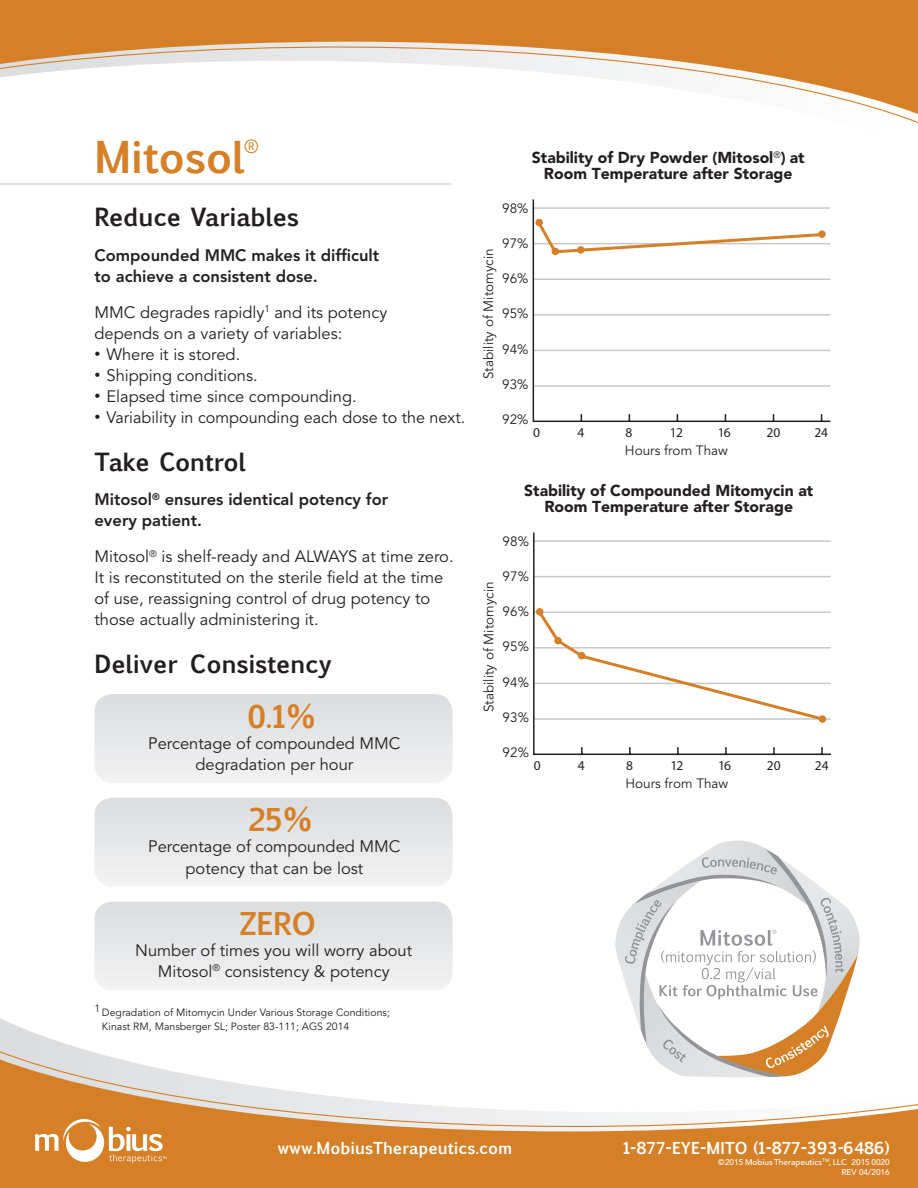
<style>
.page{position:relative;width:918px;height:1188px;background:#fff}
.page>*{position:absolute;margin:0;border:0;box-sizing:border-box;transform-origin:0 0}
.t1{font:700 42px "Euphemia UCAS";letter-spacing:-.01em;color:#d58027}
.t2{font:700 30px "Euphemia UCAS";letter-spacing:-.01em;color:#d58027}
.t3{font:700 24px "Euphemia UCAS";letter-spacing:-.01em;color:#231f20}
.t4{font:700 24px "Euphemia UCAS";letter-spacing:-.03em;color:#231f20}
.t5{font:17.55px "Euphemia UCAS";color:#d58027}
.t6{font:16.5px/21px "Avenir LT Std";color:#231f20;text-align:center}
.t7{font:800 16.5px/21px "Avenir LT Std";color:#231f20}
.t8{font:900 15.75px/16.5px "Avenir LT Std";color:#231f20;text-align:center}
.t9{font:700 15.75px "Euphemia UCAS";color:#fff}
.t10{font:13.5px "Avenir LT Std";color:#231f20}
.t11{font:13.5px "Myriad Pro";letter-spacing:-.06em;color:#231f20}
.t12{font:10.5px/13.5px "Avenir LT Std";color:#231f20}
.t13{font:500 8.25px/9.8px "Avenir LT Std";color:#fff;text-align:right}
.s1{font-size:12px}
.s2{font-family:"Myriad Pro"}
</style>
<div class="page">
<svg style="left:0;top:0;width:918px;height:124px"></svg>
<div style="left:0;top:1127px;width:918px;height:61px;background:#d58027"></div>
<svg style="left:0;top:1028px;width:918px;height:99px"></svg>
<svg style="left:35px;top:1117px;width:132px;height:46px"></svg>
<hr style="left:0;top:183px;width:451px;height:2px;background:#c7c8ca">
<svg style="left:94px;top:694px;width:359px;height:89px"></svg>
<svg style="left:94px;top:798px;width:359px;height:88px"></svg>
<svg style="left:94px;top:902px;width:359px;height:88px"></svg>
<svg style="left:532px;top:199px;width:298px;height:224px"></svg>
<svg style="left:535px;top:218px;width:291px;height:37px"></svg>
<div style="left:535px;top:219px;width:8px;height:7px;background:#d58027;border-radius:50%"></div>
<div style="left:552px;top:248px;width:7px;height:7px;background:#d58027;border-radius:50%"></div>
<div style="left:577px;top:246px;width:8px;height:8px;background:#d58027;border-radius:50%"></div>
<div style="left:818px;top:230px;width:8px;height:8px;background:#d58027;border-radius:50%"></div>
<svg style="left:533px;top:532px;width:298px;height:224px"></svg>
<svg style="left:535px;top:607px;width:293px;height:116px"></svg>
<div style="left:536px;top:608px;width:7px;height:8px;background:#d58027;border-radius:50%"></div>
<div style="left:554px;top:637px;width:8px;height:7px;background:#d58027;border-radius:50%"></div>
<div style="left:578px;top:652px;width:7px;height:7px;background:#d58027;border-radius:50%"></div>
<div style="left:819px;top:715px;width:7px;height:8px;background:#d58027;border-radius:50%"></div>
<svg style="left:615px;top:841px;width:247px;height:236px"></svg>
<h1 class="t1" style="left:94px;top:126px;width:152px">Mitosol</h1>
<p class="t5" style="left:244px;top:134px;width:17px">®</p>
<h3 class="t3" style="left:94px;top:199px;width:206px">Reduce Variables</h3>
<p class="t7" style="left:94px;top:245px;width:286px">Compounded MMC makes it difficult to achieve a consistent dose.</p>
<p class="t6" style="left:94px;top:302px;width:294px;text-align:left">MMC degrades rapidly<sup>1</sup> and its potency depends on a variety of variables:</p>
<p class="t6" style="left:94px;top:344px;width:147px"><span class="s1">•</span> Where it is stored.</p>
<p class="t6" style="left:94px;top:365px;width:165px"><span class="s1">•</span> Shipping conditions.</p>
<p class="t6" style="left:94px;top:386px;width:264px"><span class="s1">•</span> Elapsed time since compounding.</p>
<p class="t6" style="left:94px;top:407px;width:372px"><span class="s1">•</span> Variability in compounding each dose to the next.</p>
<h3 class="t4" style="left:94px;top:444px;width:153px">Take Control</h3>
<p class="t7" style="left:94px;top:489px;width:295px">Mitosol<sup>®</sup> ensures identical potency for every patient.</p>
<p class="t6" style="left:95px;top:547px;width:361px;text-align:left">Mitosol<sup>®</sup> is shelf-ready and ALWAYS at time zero.<br>It is reconstituted on the sterile field at the time of use, reassigning control of drug potency to those actually administering it.</p>
<h3 class="t3" style="left:94px;top:646px;width:239px">Deliver Consistency</h3>
<h2 class="t2" style="left:247px;top:694px;width:70px">0.1%</h2>
<p class="t6" style="left:148px;top:733px;width:254px">Percentage of compounded MMC degradation per hour</p>
<h2 class="t2" style="left:248px;top:798px;width:67px">25%</h2>
<p class="t6" style="left:148px;top:837px;width:254px">Percentage of compounded MMC potency that can be lost</p>
<h2 class="t2" style="left:240px;top:901px;width:78px">ZERO</h2>
<p class="t6" style="left:135px;top:940px;width:279px">Number of times you will worry about<br>Mitosol<sup>®</sup> consistency &amp; potency</p>
<p class="t12" style="left:102px;top:1006px;width:289px;text-indent:-7px">1 Degradation of Mitomycin Under Various Storage Conditions;<br>Kinast RM, Mansberger SL; Poster 83-111; AGS 2014</p>
<p class="t8" style="left:532px;top:149px;width:274px">Stability of Dry Powder (Mitosol<sup>®</sup>) at<br>Room Temperature after Storage</p>
<p class="t8" style="left:544px;top:152px;width:250px">Room Temperature after Storage</p>
<p class="t10" style="left:502px;top:200px;width:28px">98%</p>
<p class="t10" style="left:502px;top:235px;width:28px">97%</p>
<p class="t10" style="left:502px;top:271px;width:28px">96%</p>
<p class="t10" style="left:502px;top:306px;width:28px">95%</p>
<p class="t10" style="left:502px;top:341px;width:28px">94%</p>
<p class="t10" style="left:502px;top:376px;width:28px">93%</p>
<p class="t10" style="left:502px;top:412px;width:40px">92% <span class="s2">0</span></p>
<p class="t10" style="left:481px;top:366px;width:132px;rotate:-90deg">Stability of Mitomycin</p>
<p class="t10" style="left:481px;top:379px;width:132px;rotate:-90deg">Stability of Mitomycin</p>
<p class="t11" style="left:533px;top:424px;width:8px">0</p>
<p class="t11" style="left:577px;top:424px;width:8px">4</p>
<p class="t11" style="left:626px;top:424px;width:8px">8</p>
<p class="t11" style="left:670px;top:424px;width:15px">12</p>
<p class="t11" style="left:718px;top:424px;width:14px">16</p>
<p class="t11" style="left:766px;top:424px;width:15px">20</p>
<p class="t11" style="left:814px;top:424px;width:15px">24</p>
<p class="t10" style="left:625px;top:443px;width:104px">Hours from Thaw</p>
<p class="t8" style="left:524px;top:482px;width:290px">Stability of Compounded Mitomycin at<br>Room Temperature after Storage</p>
<p class="t8" style="left:524px;top:495px;width:290px">Stability of Compounded Mitomycin at</p>
<p class="t10" style="left:503px;top:533px;width:28px">98%</p>
<p class="t10" style="left:503px;top:568px;width:28px">97%</p>
<p class="t10" style="left:503px;top:604px;width:28px">96%</p>
<p class="t10" style="left:503px;top:639px;width:28px">95%</p>
<p class="t10" style="left:503px;top:674px;width:28px">94%</p>
<p class="t10" style="left:503px;top:709px;width:28px">93%</p>
<p class="t10" style="left:503px;top:745px;width:28px">92%</p>
<p class="t10" style="left:481px;top:712px;width:132px;rotate:-90deg">Stability of Mitomycin</p>
<p class="t10" style="left:481px;top:726px;width:132px;rotate:-90deg">Stability of Mitomycin</p>
<p class="t11" style="left:578px;top:757px;width:8px">4</p>
<p class="t11" style="left:626px;top:757px;width:8px">8</p>
<p class="t11" style="left:670px;top:757px;width:15px">12</p>
<p class="t11" style="left:718px;top:757px;width:14px">16</p>
<p class="t11" style="left:767px;top:757px;width:15px">20</p>
<p class="t11" style="left:815px;top:757px;width:15px">24</p>
<p class="t11" style="left:626px;top:770px;width:8px">8</p>
<p class="t11" style="left:670px;top:770px;width:15px">12</p>
<p class="t11" style="left:718px;top:770px;width:14px">16</p>
<p class="t10" style="left:625px;top:776px;width:104px">Hours from Thaw</p>
<p class="t9" style="left:278px;top:1137px;width:236px">www.MobiusTherapeutics.com</p>
<p class="t9" style="left:623px;top:1137px;width:268px">1-877-EYE-MITO (1-877-393-6486)</p>
<p class="t13" style="left:718px;top:1157px;width:173px">© 2015 Mobius Therapeutics<sup>TM</sup>, LLC 2015 0020<br>REV 04/2016</p>
</div>
